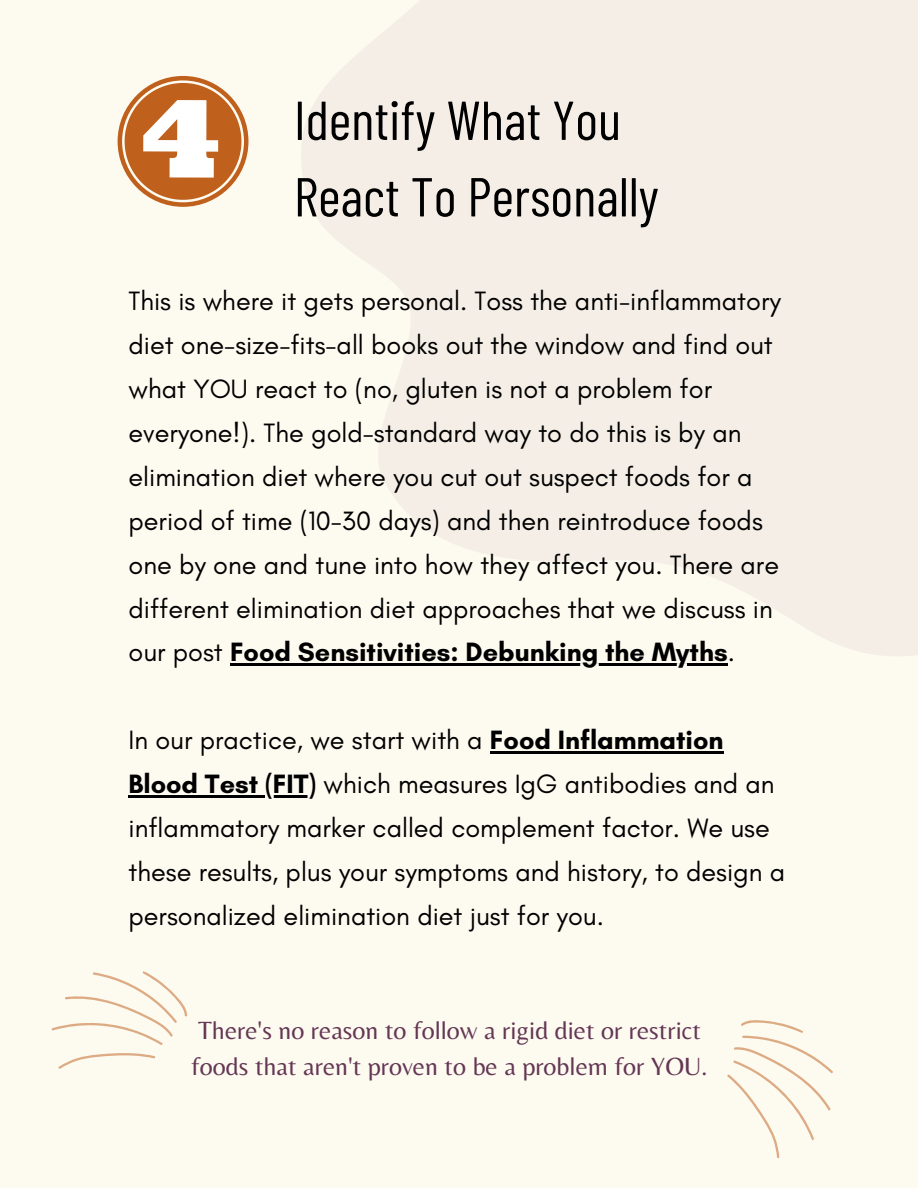
<style>
.page{position:relative;width:918px;height:1188px;background:#fdfaf0}
.page>*{position:absolute;margin:0;border:0;box-sizing:border-box;transform-origin:0 0}
.t1{font:54.75px/76.5px "Barlow Condensed";color:#000}
.t2{font:27px/43.8px "Glacial Indifference";color:#000}
.t3{font:25.95px/36.2px "Belleza";color:#643754}
.s1{font-weight:700}
</style>
<div class="page">
<svg style="left:118px;top:76px;width:130px;height:130px"></svg>
<svg style="left:284px;top:0;width:634px;height:664px;fill:#f4eee6"></svg>
<hr style="left:230px;top:664px;width:498px;height:2px;background:#000">
<hr style="left:490px;top:751px;width:234px;height:3px;background:#000">
<hr style="left:129px;top:795px;width:187px;height:3px;background:#000">
<svg style="left:51px;top:971px;width:136px;height:98px"></svg>
<svg style="left:727px;top:1020px;width:106px;height:138px"></svg>
<p class="t1" style="left:294px;top:80px;width:366px">Identify What You<br>React To Personally</p>
<p class="t2" style="left:129px;top:279px;width:654px">This is where it gets personal. Toss the anti-inflammatory diet one-size-fits-all books out the window and find out what YOU react to (no, gluten is not a problem for everyone!). The gold-standard way to do this is by an elimination diet where you cut out suspect foods for a period of time (10-30 days) and then reintroduce foods one by one and tune into how they affect you. There are different elimination diet approaches that we discuss in our post <span class="s1">Food Sensitivities: Debunking the Myths</span>.</p>
<p class="t2" style="left:129px;top:718px;width:597px">In our practice, we start with a <span class="s1">Food Inflammation</span></p>
<p class="t2" style="left:129px;top:762px;width:658px"><span class="s1">Blood Test (FIT)</span> which measures IgG antibodies and an inflammatory marker called complement factor. We use these results, plus your symptoms and history, to design a personalized elimination diet just for you.</p>
<h1 class="t3" style="left:191px;top:1011px;width:518px">There's no reason to follow a rigid diet or restrict foods that aren't proven to be a problem for YOU.</h1>
</div>
